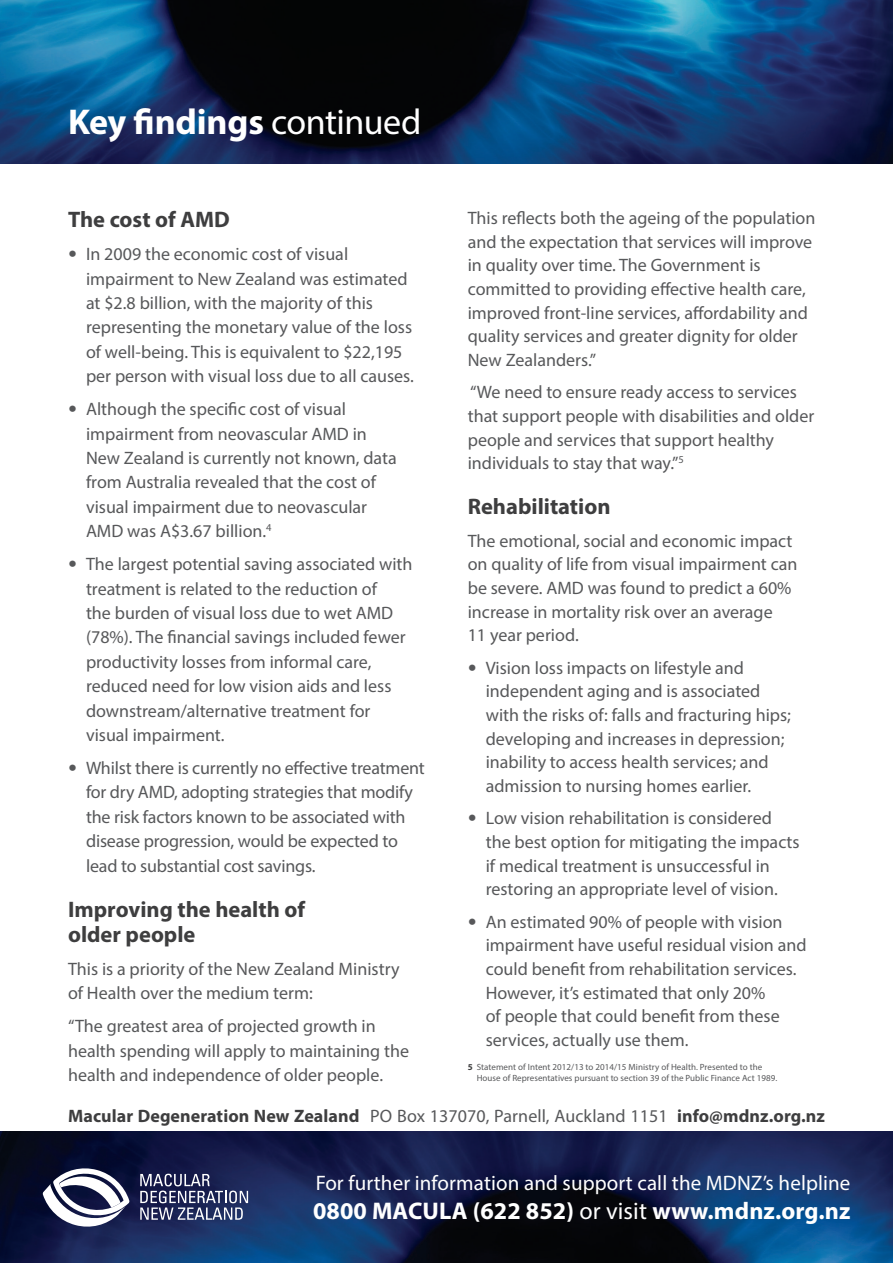
<style>
.page{position:relative;width:893px;height:1263px;background:#fff}
.page>*{position:absolute;margin:0;border:0;box-sizing:border-box;transform-origin:0 0}
.t1{font:700 36px "Myriad Pro";letter-spacing:-.005em;color:#fff}
.t2{font:700 24.15px "Myriad Pro";letter-spacing:.005em;color:#fff}
.Bullets{font:700 22.5px/24.5px "Myriad Pro";color:#3e3e3f}
.Subhead{font:700 22.5px "Myriad Pro";color:#3e3e3f}
.t3{font:21px "Myriad Pro";letter-spacing:.005em;color:#fff}
.Bullets-2{font:18px/24.5px "Myriad Pro";color:#57585a}
.Body_Copy{font:18px/23.7px "Myriad Pro";color:#57585a}
.Subhead-2{font:700 18px "Myriad Pro";letter-spacing:.005em;color:#3e3e3f}
.Body_Copy-2{font:9px/10.5px "Myriad Pro";letter-spacing:.005em;color:#57585a}
.s1{font-weight:400}
.s2{font-family:"Frutiger"}
.s3{font-weight:700;color:#3e3e3f}
.s4{font-weight:400;color:#57585a}
</style>
<div class="page">
<img style="left:0;top:1131px;width:893px;height:132px">
<svg style="left:43px;top:1166px;width:87px;height:63px"></svg>
<svg style="left:140px;top:1174px;width:108px;height:46px;background:#52587c"></svg>
<img style="left:0;top:0;width:893px;height:164px">
<p class="t1" style="left:68px;top:99px;width:355px">Key findings <span class="s1">continued</span></p>
<p class="Bullets" style="left:68px;top:207px;width:163px">The cost of AMD</p>
<p class="Bullets-2" style="left:86px;top:242px;width:329px;text-indent:-18px"><span class="s2">•</span> In 2009 the economic cost of visual impairment to New Zealand was estimated at $2.8 billion, with the majority of this representing the monetary value of the loss of well-being. This is equivalent to $22,195 per person with visual loss due to all causes.</p>
<p class="Bullets-2" style="left:86px;top:397px;width:312px;text-indent:-18px"><span class="s2">•</span> Although the specific cost of visual impairment from neovascular AMD in New Zealand is currently not known, data from Australia revealed that the cost of visual impairment due to neovascular AMD was A$3.67 billion.<sup>4</sup></p>
<p class="Bullets-2" style="left:86px;top:552px;width:328px;text-indent:-18px"><span class="s2">•</span> The largest potential saving associated with treatment is related to the reduction of<br>the burden of visual loss due to wet AMD (78%). The financial savings included fewer productivity losses from informal care, reduced need for low vision aids and less downstream/alternative treatment for visual impairment.</p>
<p class="Bullets-2" style="left:86px;top:755px;width:340px;text-indent:-18px"><span class="s2">•</span> Whilst there is currently no effective treatment for dry AMD, adopting strategies that modify the risk factors known to be associated with disease progression, would be expected to lead to substantial cost savings.</p>
<p class="Bullets" style="left:68px;top:897px;width:239px">Improving the health of older people</p>
<p class="Bullets-2" style="left:68px;top:956px;width:333px">This is a priority of the New Zealand Ministry of Health over the medium term:</p>
<p class="Bullets-2" style="left:68px;top:1013px;width:343px">“The greatest area of projected growth in health spending will apply to maintaining the health and independence of older people.</p>
<p class="Bullets-2" style="left:468px;top:206px;width:349px;line-height:23.7px">This reflects both the ageing of the population and the expectation that services will improve in quality over time. The Government is committed to providing effective health care, improved front-line services, affordability and quality services and greater dignity for older New Zealanders.”</p>
<p class="Bullets-2" style="left:468px;top:380px;width:348px;line-height:23.7px">“We need to ensure ready access to services that support people with disabilities and older people and services that support healthy individuals to stay that way.”<sup>5</sup></p>
<p class="Subhead" style="left:468px;top:492px;width:144px">Rehabilitation</p>
<p class="Body_Copy" style="left:468px;top:528px;width:331px">The emotional, social and economic impact on quality of life from visual impairment can be severe. AMD was found to predict a 60% increase in mortality risk over an average<br>11 year period.</p>
<p class="Bullets-2" style="left:486px;top:655px;width:307px;line-height:23.7px;text-indent:-18px"><span class="s2">•</span> Vision loss impacts on lifestyle and independent aging and is associated with the risks of: falls and fracturing hips; developing and increases in depression; inability to access health services; and admission to nursing homes earlier.</p>
<p class="Bullets-2" style="left:486px;top:806px;width:315px;line-height:23.7px;text-indent:-18px"><span class="s2">•</span> Low vision rehabilitation is considered the best option for mitigating the impacts if medical treatment is unsuccessful in restoring an appropriate level of vision.</p>
<p class="Bullets-2" style="left:486px;top:909px;width:322px;line-height:23.7px;text-indent:-18px"><span class="s2">•</span> An estimated 90% of people with vision impairment have useful residual vision and could benefit from rehabilitation services.<br>However, it’s estimated that only 20%<br>of people that could benefit from these services, actually use them.</p>
<p class="Body_Copy-2" style="left:477px;top:1062px;width:302px;text-indent:-9px"><span class="s3">5</span> Statement of Intent 2012/13 to 2014/15 Ministry of Health. Presented to the<br>House of Representatives pursuant to section 39 of the Public Finance Act 1989.</p>
<p class="Subhead-2" style="left:68px;top:1104px;width:758px">Macular Degeneration New Zealand <span class="s4">PO Box 137070, Parnell, Auckland 1151</span> info@mdnz.org.nz</p>
<p class="t3" style="left:316px;top:1169px;width:536px">For further information and support call the MDNZ’s helpline</p>
<p class="t2" style="left:313px;top:1194px;width:539px">0800 MACULA (622 852) <span class="s1">or visit</span> www.mdnz.org.nz</p>
</div>
